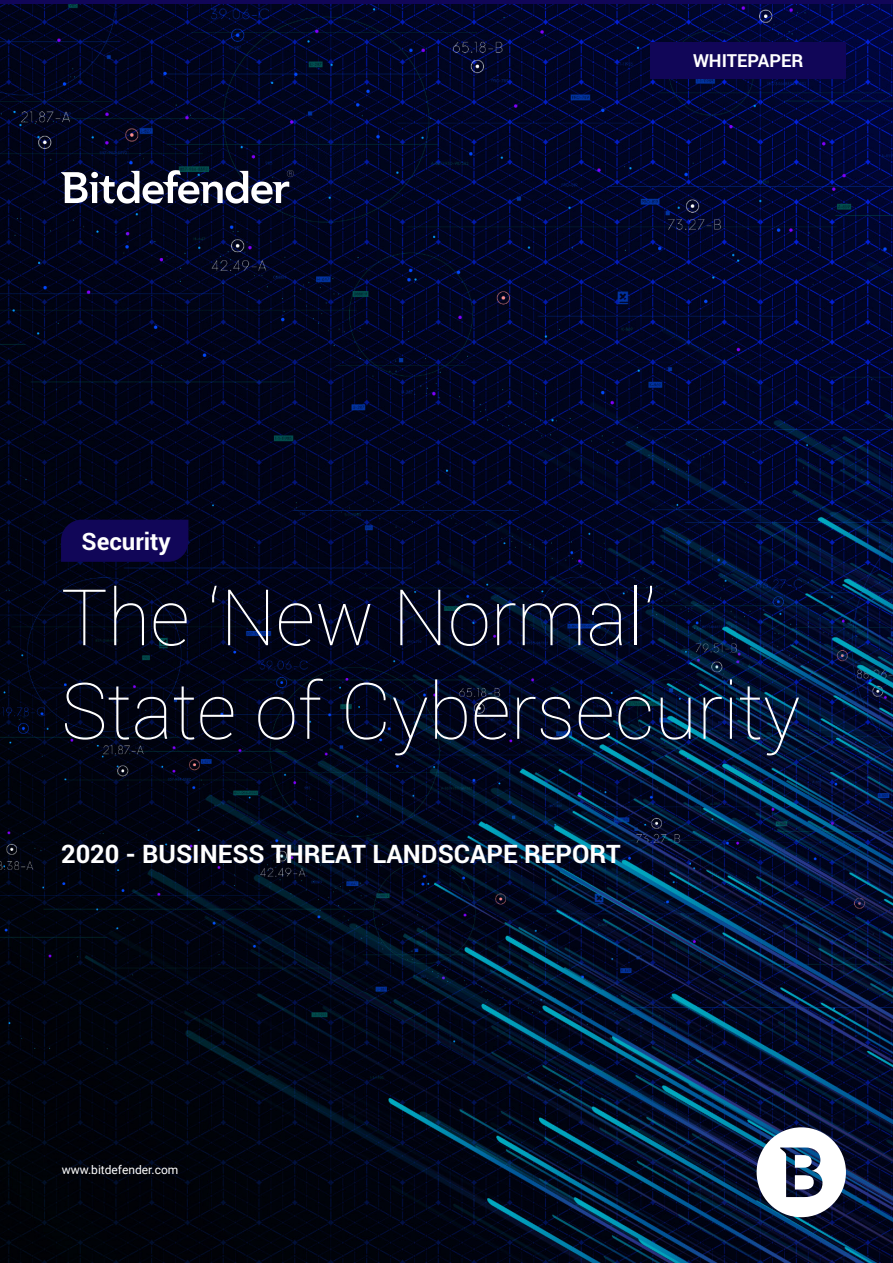
<style>
.page{position:relative;width:893px;height:1263px;background:#fff}
.page>*{position:absolute;margin:0;border:0;box-sizing:border-box;transform-origin:0 0}
.Cover_3-TitleMain{font:100 78px/93.6px "Roboto";color:#fff}
.Cover_3-Title2nd{font:700 25.5px "Roboto";color:#fff}
.Cover_3-ProductName{font:700 24px "Roboto";color:#fff}
.Cover_3-PaperTypeNam{font:700 18px "Roboto";color:#fff}
.t1{font:12px "Roboto";color:#fff}
</style>
<div class="page">
<img style="left:0;top:4px;width:893px;height:1259px">
<svg style="left:757px;top:1127px;width:89px;height:90px"></svg>
<svg style="left:61px;top:169px;width:233px;height:35px"></svg>
<hr style="left:0;top:0;width:893px;height:4px;background:#110658">
<div style="left:61px;top:520px;width:127px;height:42px;background:#110658"></div>
<div style="left:650px;top:43px;width:196px;height:36px;background:#110658"></div>
<p class="Cover_3-PaperTypeNam" style="left:693px;top:48px;width:112px">WHITEPAPER</p>
<p class="Cover_3-ProductName" style="left:82px;top:525px;width:91px">Security</p>
<p class="Cover_3-TitleMain" style="left:61px;top:568px;width:741px">The ‘New Normal’<br>State of Cybersecurity</p>
<p class="Cover_3-Title2nd" style="left:61px;top:836px;width:561px">2020 - BUSINESS THREAT LANDSCAPE REPORT</p>
<p class="t1" style="left:62px;top:1161px;width:118px">www.bitdefender.com</p>
</div>
